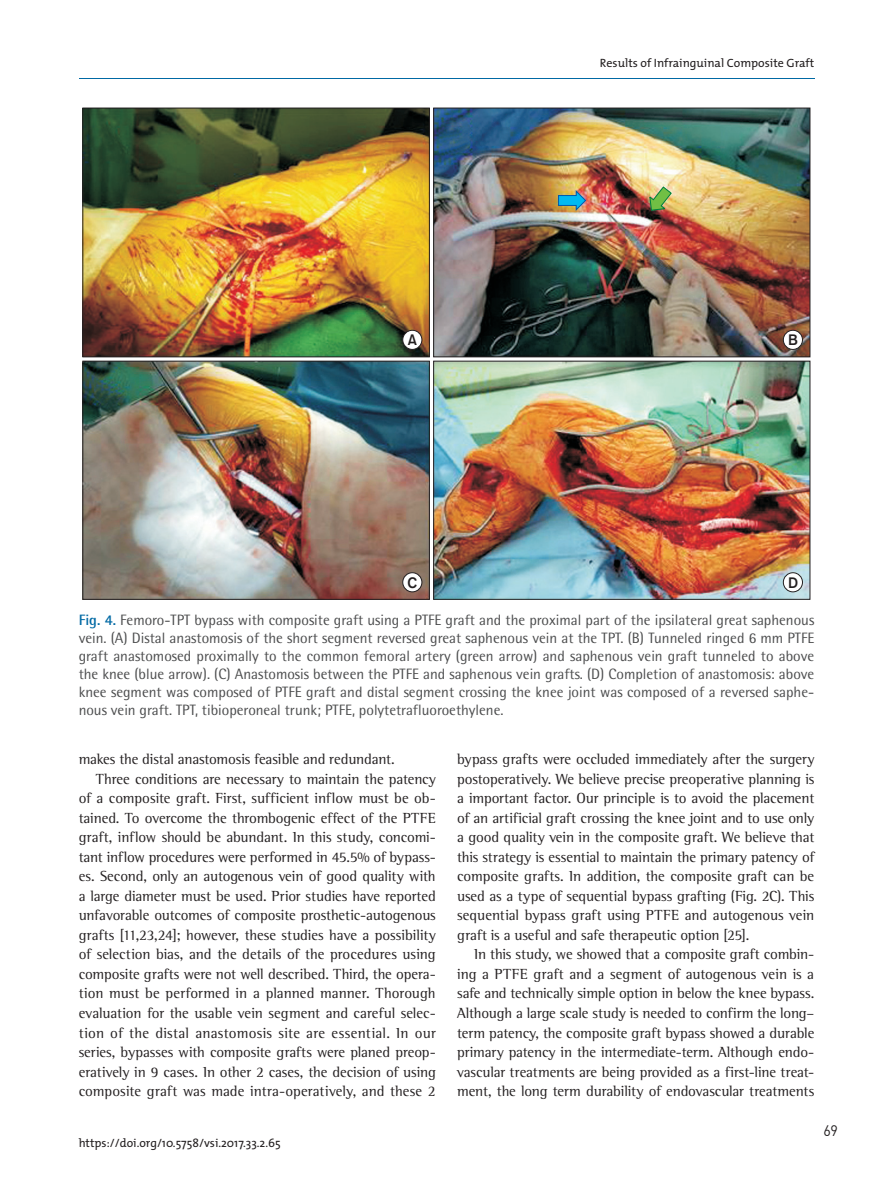
<style>
.page{position:relative;width:893px;height:1191px;background:#fff}
.page>*{position:absolute;margin:0;border:0;box-sizing:border-box;transform-origin:0 0}
.본문{font:15px/19.5px "Rotis Semi Serif Std";letter-spacing:-.005em;color:#231f20;text-align:justify}
.표제목{font:15px/18px "Rotis Semi Sans Std";color:#4b4c4d;text-align:justify}
.t1{font:15px "Gothic 725 BT Bold A";color:#231f20}
.t2{font:15px "Dinreg";color:#231f20;scale:.95 1}
.t3{font:12px "The Mix";color:#231f20}
.s1{font-weight:700;color:#0069a4}
</style>
<div class="page">
<hr style="left:79px;top:78px;width:735px;height:1px;background:#0069a4">
<img style="left:82px;top:107px;width:728px;height:493px">
<div style="left:403px;top:330px;width:19px;height:19px;background:#fff;border-radius:50%"></div>
<div style="left:402px;top:330px;width:20px;height:20px;border:1px solid #231f20;border-radius:50%"></div>
<div style="left:783px;top:330px;width:19px;height:19px;background:#fff;border-radius:50%"></div>
<div style="left:783px;top:330px;width:20px;height:20px;border:1px solid #231f20;border-radius:50%"></div>
<div style="left:403px;top:573px;width:19px;height:19px;background:#fff;border-radius:50%"></div>
<div style="left:402px;top:572px;width:20px;height:20px;border:1px solid #231f20;border-radius:50%"></div>
<div style="left:783px;top:573px;width:19px;height:19px;background:#fff;border-radius:50%"></div>
<div style="left:783px;top:572px;width:20px;height:20px;border:1px solid #231f20;border-radius:50%"></div>
<svg style="left:649px;top:186px;width:23px;height:25px"></svg>
<svg style="left:558px;top:189px;width:29px;height:23px"></svg>
<p class="t3" style="left:600px;top:53px;width:216px">Results of Infrainguinal Composite Graft</p>
<p class="t1" style="left:408px;top:330px;width:11px">A</p>
<p class="t1" style="left:788px;top:330px;width:11px">B</p>
<p class="t1" style="left:407px;top:572px;width:11px">C</p>
<p class="t1" style="left:788px;top:572px;width:12px">D</p>
<p class="표제목" style="left:79px;top:611px;width:737px"><span class="s1">Fig. 4.</span> Femoro-TPT bypass with composite graft using a PTFE graft and the proximal part of the ipsilateral great saphenous vein. (A) Distal anastomosis of the short segment reversed great saphenous vein at the TPT. (B) Tunneled ringed 6 mm PTFE graft anastomosed proximally to the common femoral artery (green arrow) and saphenous vein graft tunneled to above the knee (blue arrow). (C) Anastomosis between the PTFE and saphenous vein grafts. (D) Completion of anastomosis: above knee segment was composed of PTFE graft and distal segment crossing the knee joint was composed of a reversed saphe&shy;nous vein graft. TPT, tibioperoneal trunk; PTFE, polytetrafluoroethylene.</p>
<p class="본문" style="left:79px;top:749px;width:318px">makes the distal anastomosis feasible and redundant.</p>
<p class="본문" style="left:79px;top:769px;width:359px;text-indent:17px">Three conditions are necessary to maintain the patency of a composite graft. First, sufficient inflow must be ob&shy;tained. To overcome the thrombogenic effect of the PTFE graft, inflow should be abundant. In this study, concomi&shy;tant inflow procedures were performed in 45.5% of bypass&shy;es. Second, only an autogenous vein of good quality with a large diameter must be used. Prior studies have reported unfavorable outcomes of composite prosthetic-autogenous grafts [11,23,24]; however, these studies have a possibility of selection bias, and the details of the procedures using composite grafts were not well described. Third, the opera&shy;tion must be performed in a planned manner. Thorough evaluation for the usable vein segment and careful selec&shy;tion of the distal anastomosis site are essential. In our series, bypasses with composite grafts were planed preop&shy;eratively in 9 cases. In other 2 cases, the decision of using composite graft was made intra-operatively, and these 2</p>
<p class="t3" style="left:79px;top:1133px;width:204px">https://doi.org/10.5758/vsi.2017.33.2.65</p>
<p class="본문" style="left:457px;top:749px;width:359px">bypass grafts were occluded immediately after the surgery postoperatively. We believe precise preoperative planning is a important factor. Our principle is to avoid the placement of an artificial graft crossing the knee joint and to use only a good quality vein in the composite graft. We believe that this strategy is essential to maintain the primary patency of composite grafts. In addition, the composite graft can be used as a type of sequential bypass grafting (Fig. 2C). This sequential bypass graft using PTFE and autogenous vein graft is a useful and safe therapeutic option [25].</p>
<p class="본문" style="left:457px;top:944px;width:359px;text-indent:17px">In this study, we showed that a composite graft combin&shy;ing a PTFE graft and a segment of autogenous vein is a safe and technically simple option in below the knee bypass.<br>Although a large scale study is needed to confirm the long– term patency, the composite graft bypass showed a durable primary patency in the intermediate-term. Although endo&shy;vascular treatments are being provided as a first-line treat&shy;ment, the long term durability of endovascular treatments</p>
<p class="t2" style="left:823px;top:1121px;width:17px">69</p>
</div>
